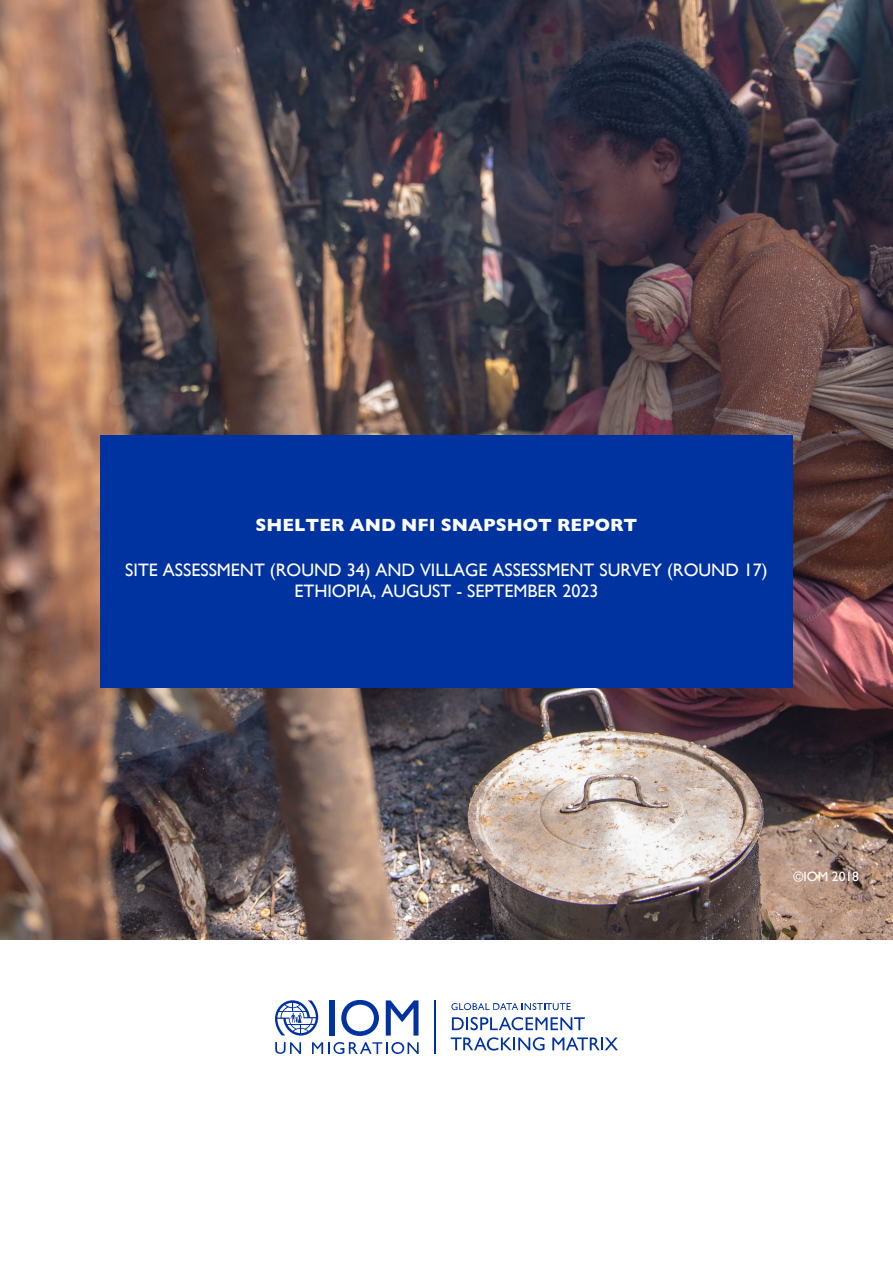
<style>
.page{position:relative;width:893px;height:1263px;background:#fff}
.page>*{position:absolute;margin:0;border:0;box-sizing:border-box;transform-origin:0 0}
.t1{font:18px "Gill Sans";color:#fff}
.t2{font:700 18px "Gill Sans";color:#fff}
.t3{font:13.5px "Gill Sans";color:#fff}
</style>
<div class="page">
<img style="left:0;top:0;width:893px;height:940px">
<hr style="left:434px;top:1000px;width:2px;height:54px;background:#0033a0">
<div style="left:329px;top:1000px;width:5px;height:35px;background:#0033a0"></div>
<svg style="left:341px;top:1000px;width:38px;height:36px"></svg>
<svg style="left:386px;top:1000px;width:32px;height:35px"></svg>
<svg style="left:275px;top:1042px;width:26px;height:12px"></svg>
<svg style="left:312px;top:1042px;width:107px;height:12px"></svg>
<svg style="left:275px;top:1000px;width:43px;height:35px"></svg>
<svg style="left:452px;top:1017px;width:133px;height:13px"></svg>
<svg style="left:451px;top:1037px;width:93px;height:13px"></svg>
<svg style="left:552px;top:1037px;width:66px;height:13px"></svg>
<svg style="left:451px;top:1003px;width:120px;height:7px"></svg>
<div style="left:100px;top:436px;width:693px;height:252px;background:#0033a0"></div>
<p class="t2" style="left:256px;top:510px;width:383px">SHELTER AND NFI SNAPSHOT REPORT</p>
<p class="t1" style="left:125px;top:559px;width:644px">SITE ASSESSMENT (ROUND 34) AND VILLAGE ASSESSMENT SURVEY (ROUND 17)</p>
<p class="t1" style="left:294px;top:580px;width:306px">ETHIOPIA, AUGUST - SEPTEMBER 2023</p>
<p class="t3" style="left:793px;top:869px;width:67px">©IOM 2018</p>
</div>
